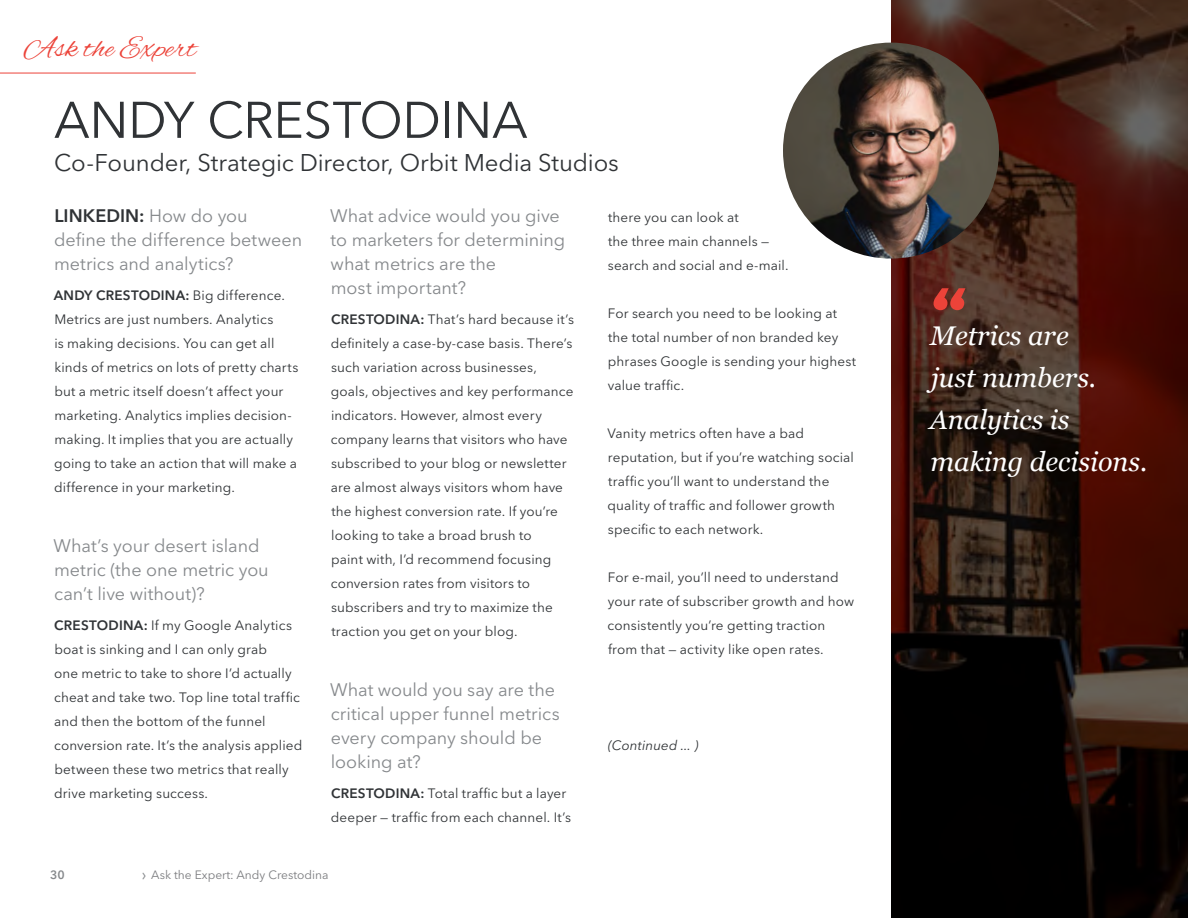
<style>
.page{position:relative;width:1188px;height:918px;background:#fff}
.page>*{position:absolute;margin:0;border:0;box-sizing:border-box;transform-origin:0 0}
.t1{font:51px "Avenir Next LT Pro";letter-spacing:-.005em;color:#303336}
.t2{font:30px "Alex Brush";letter-spacing:.02em;color:#ec4339}
.t3{font:italic 27px/42px "Georgia";color:#fff}
.t4{font:24px "Avenir Next LT Pro";letter-spacing:-.005em;color:#303336}
.t5{font:18px/24px "Avenir Next LT Pro";letter-spacing:-.005em;color:#86898c}
.t6{font:13.5px/24px "Avenir Next LT Pro";letter-spacing:.01em;color:#303336}
.t7{font:italic 13.5px "Avenir Next LT Pro";letter-spacing:.01em;color:#303336}
.t8{font:600 13.5px "Avenir Next LT Pro";color:#303336}
.t9{font:12px "Avenir Next LT Pro";color:#7b7c7f}
.t10{font:600 12px "Avenir Next LT Pro";color:#86898c}
.s1{font-weight:600;color:#303336}
.s2{font-weight:600}
.s3{font-size:16.5px;color:#86898c}
</style>
<div class="page">
<svg style="left:891px;top:0;width:297px;height:918px;background:#2f150f"></svg>
<svg style="left:934px;top:288px;width:31px;height:22px"></svg>
<img style="left:783px;top:43px;width:216px;height:216px;border-radius:108px">
<hr style="left:0;top:73px;width:196px;height:1px;background:#ec4339">
<h2 class="t2" style="left:24px;top:32px;width:174px">Ask the Expert</h2>
<h1 class="t1" style="left:54px;top:90px;width:70px">Andy</h1>
<h1 class="t1" style="left:207px;top:90px;width:129px">Crestodina</h1>
<h3 class="t4" style="left:54px;top:149px;width:566px">Co-Founder, Strategic Director, Orbit Media Studios</h3>
<h3 class="t5" style="left:54px;top:204px;width:250px"><span class="s1">LINKEDIN:</span> How do you define the difference between metrics and analytics?</h3>
<p class="t8" style="left:54px;top:287px;width:21px">ANDY</p>
<p class="t6" style="left:54px;top:283px;width:246px;text-indent:42px"><span class="s2">CRESTODINA:</span> Big difference.<br>Metrics are just numbers. Analytics<br>is making decisions. You can get all kinds of metrics on lots of pretty charts but a metric itself doesn’t affect your marketing. Analytics implies decision&shy;making. It implies that you are actually going to take an action that will make a difference in your marketing.</p>
<h3 class="t5" style="left:53px;top:534px;width:217px">What’s your desert island metric (the one metric you can’t live without)?</h3>
<p class="t6" style="left:54px;top:613px;width:250px"><span class="s2">CRESTODI NA:</span> If my Google Analytics boat is sinking and I can only grab<br>one metric to take to shore I’d actually cheat and take two. Top line total traffic and then the bottom of the funnel conversion rate. It’s the analysis applied between these two metrics that really drive marketing success.</p>
<h3 class="t5" style="left:330px;top:204px;width:237px">What advice would you give to marketers for determining what metrics are the<br>most important?</h3>
<p class="t6" style="left:331px;top:307px;width:245px"><span class="s2">CRESTODI NA:</span> That’s hard because it’s definitely a case-by-case basis. There’s such variation across businesses, goals, objectives and key performance indicators. However, almost every company learns that visitors who have subscribed to your blog or newsletter are almost always visitors whom have the highest conversion rate. If you’re looking to take a broad brush to<br>paint with, I’d recommend focusing conversion rates from visitors to subscribers and try to maximize the traction you get on your blog.</p>
<h3 class="t5" style="left:330px;top:678px;width:231px">What would you say are the critical upper funnel metrics every company should be looking at?</h3>
<p class="t6" style="left:331px;top:781px;width:242px"><span class="s2">CRESTODI NA:</span> Total traffic but a layer deeper — traffic from each channel. It’s</p>
<p class="t10" style="left:50px;top:868px;width:16px">30</p>
<p class="t9" style="left:142px;top:868px;width:188px"><span class="s3">›</span> Ask the Expert: Andy Crestodina</p>
<p class="t6" style="left:608px;top:205px;width:182px">there you can look at<br>the three main channels — search and social and e-mail.</p>
<p class="t6" style="left:608px;top:301px;width:250px">For search you need to be looking at the total number of non branded key phrases Google is sending your highest value traffic.</p>
<p class="t6" style="left:608px;top:421px;width:248px">Vanity metrics often have a bad reputation, but if you’re watching social traffic you’ll want to understand the quality of traffic and follower growth specific to each network.</p>
<p class="t6" style="left:608px;top:565px;width:248px">For e-mail, you’ll need to understand your rate of subscriber growth and how consistently you’re getting traction from that — activity like open rates.</p>
<p class="t7" style="left:608px;top:737px;width:92px">(Continued ... )</p>
<h3 class="t3" style="left:930px;top:315px;width:219px">Metrics are<br>just numbers.<br>Analytics is making decisions.</h3>
</div>
